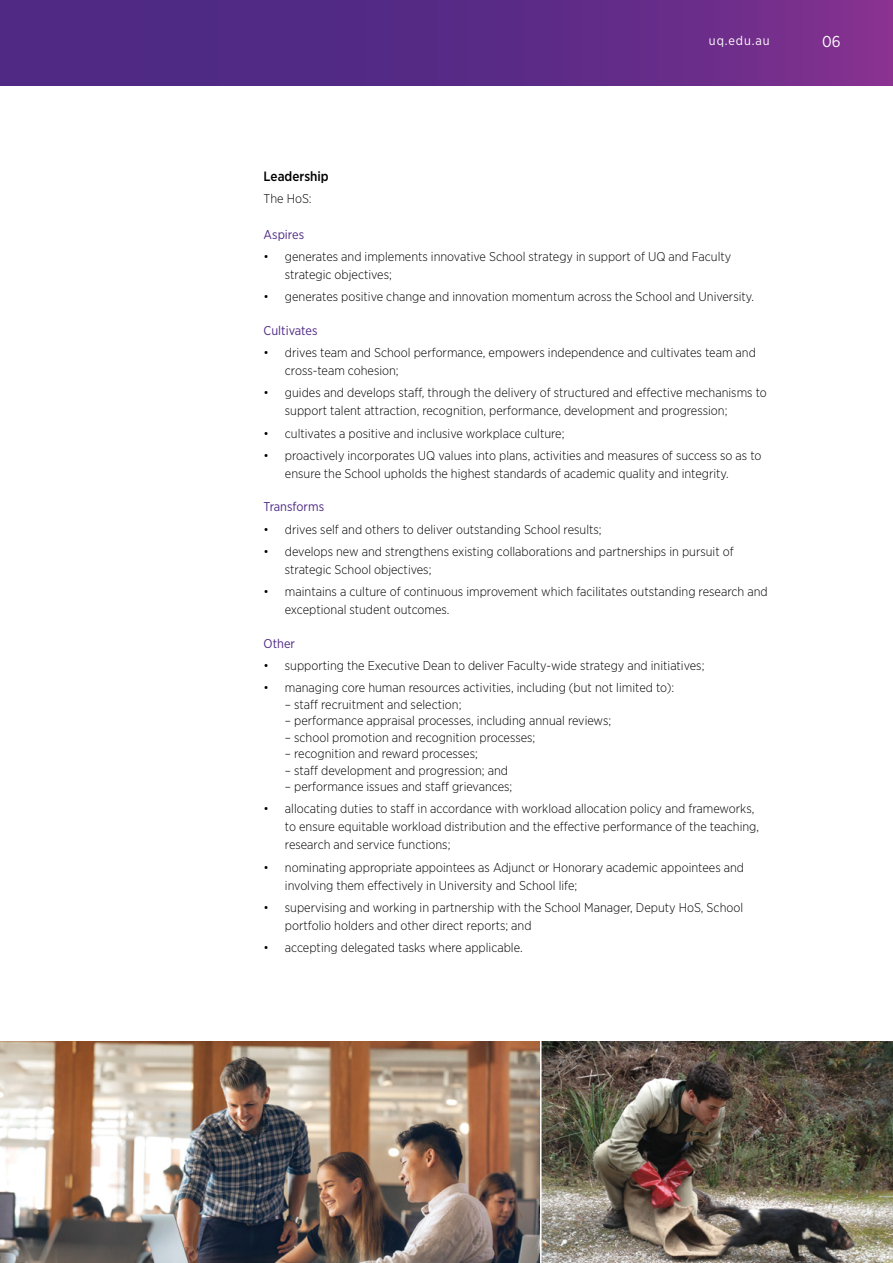
<style>
.page{position:relative;width:893px;height:1263px;background:#fff}
.page>*{position:absolute;margin:0;border:0;box-sizing:border-box;transform-origin:0 0}
.t1{font:15.75px "Gotham Narrow";color:#fff}
.t2{font:500 13.5px "Gotham Narrow";color:#000}
.t3{font:300 12.75px/18px "Gotham Narrow";color:#000}
.t4{font:12.75px "Gotham Narrow";color:#4f2a84}
.t5{font:12.75px "Gotham Narrow";letter-spacing:.07em;color:#fff}
</style>
<div class="page">
<svg style="left:0;top:0;width:893px;height:85px;background:#5d2b87"></svg>
<img style="left:0;top:1042px;width:540px;height:221px">
<img style="left:542px;top:1042px;width:351px;height:221px">
<p class="t5" style="left:709px;top:33px;width:62px">uq.edu.au</p>
<p class="t1" style="left:822px;top:32px;width:20px">06</p>
<p class="t2" style="left:264px;top:168px;width:67px">Leadership</p>
<p class="t3" style="left:264px;top:189px;width:50px">The HoS:</p>
<p class="t4" style="left:264px;top:226px;width:42px">Aspires</p>
<p class="t3" style="left:285px;top:247px;width:448px;text-indent:-21px">• generates and implements innovative School strategy in support of UQ and Faculty strategic objectives;</p>
<p class="t3" style="left:264px;top:287px;width:492px">• generates positive change and innovation momentum across the School and University.</p>
<p class="t4" style="left:264px;top:322px;width:55px">Cultivates</p>
<p class="t3" style="left:285px;top:343px;width:472px;text-indent:-21px">• drives team and School performance, empowers independence and cultivates team and cross-team cohesion;</p>
<p class="t3" style="left:285px;top:383px;width:483px;text-indent:-21px">• guides and develops staff, through the delivery of structured and effective mechanisms to support talent attraction, recognition, performance, development and progression;</p>
<p class="t3" style="left:264px;top:424px;width:302px">• cultivates a positive and inclusive workplace culture;</p>
<p class="t3" style="left:285px;top:446px;width:478px;text-indent:-21px">• proactively incorporates UQ values into plans, activities and measures of success so as to ensure the School upholds the highest standards of academic quality and integrity.</p>
<p class="t4" style="left:264px;top:499px;width:62px">Transforms</p>
<p class="t3" style="left:264px;top:520px;width:340px">• drives self and others to deliver outstanding School results;</p>
<p class="t3" style="left:285px;top:542px;width:450px;text-indent:-21px">• develops new and strengthens existing collaborations and partnerships in pursuit of strategic School objectives;</p>
<p class="t3" style="left:285px;top:582px;width:484px;text-indent:-21px">• maintains a culture of continuous improvement which facilitates outstanding research and exceptional student outcomes.</p>
<p class="t4" style="left:264px;top:635px;width:33px">Other</p>
<p class="t3" style="left:264px;top:656px;width:442px">• supporting the Executive Dean to deliver Faculty-wide strategy and initiatives;</p>
<p class="t3" style="left:264px;top:678px;width:412px">• managing core human resources activities, including (but not limited to):</p>
<p class="t3" style="left:285px;top:695px;width:178px">– staff recruitment and selection;</p>
<p class="t3" style="left:285px;top:711px;width:328px">– performance appraisal processes, including annual reviews;</p>
<p class="t3" style="left:285px;top:728px;width:252px">– school promotion and recognition processes;</p>
<p class="t3" style="left:285px;top:744px;width:194px">– recognition and reward processes;</p>
<p class="t3" style="left:285px;top:761px;width:225px">– staff development and progression; and</p>
<p class="t3" style="left:285px;top:777px;width:229px">– performance issues and staff grievances;</p>
<p class="t3" style="left:285px;top:799px;width:476px;text-indent:-21px">• allocating duties to staff in accordance with workload allocation policy and frameworks, to ensure equitable workload distribution and the effective performance of the teaching, research and service functions;</p>
<p class="t3" style="left:285px;top:858px;width:461px;text-indent:-21px">• nominating appropriate appointees as Adjunct or Honorary academic appointees and involving them effectively in University and School life;</p>
<p class="t3" style="left:285px;top:898px;width:460px;text-indent:-21px">• supervising and working in partnership with the School Manager, Deputy HoS, School portfolio holders and other direct reports; and</p>
<p class="t3" style="left:264px;top:938px;width:261px">• accepting delegated tasks where applicable.</p>
</div>
